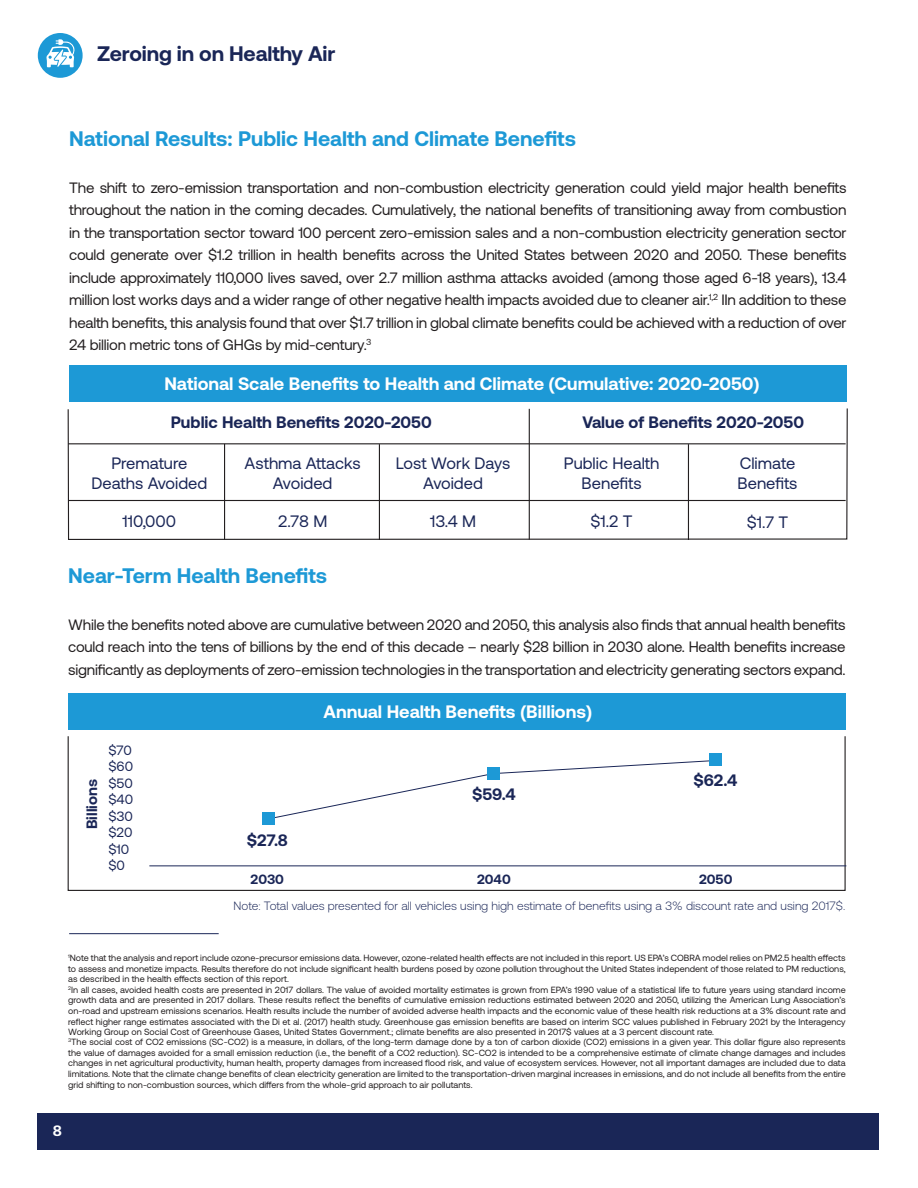
<style>
.page{position:relative;width:918px;height:1188px;background:#fff}
.page>*{position:absolute;margin:0;border:0;box-sizing:border-box;transform-origin:0 0}
.t1{font:700 21px "Aeonik";color:#1d99d6}
.t2{font:700 21px "Aeonik";letter-spacing:-.005em;color:#1a2657}
.t3{font:700 18px "Aeonik";color:#fff}
.t4{font:16.5px/19.8px "Aeonik";color:#1a2657;text-align:center}
.t5{font:700 16.5px "Aeonik";color:#1a2657}
.t6{font:15px/22.5px "Aeonik";letter-spacing:-.015em;color:#231f20;text-align:justify}
.t7{font:700 15px "Aeonik";color:#1a2657}
.t8{font:700 15px "Aeonik";color:#fff}
.t9{font:13.5px/16.5px "Aeonik";color:#1a2657}
.t10{font:700 13.5px "Aeonik";color:#1a2657}
.t11{font:300 12px "Aeonik";color:#1a2657}
.t12{font:9px/10.5px "Aeonik";color:#231f20}
</style>
<div class="page">
<svg style="left:275px;top:760px;width:434px;height:58px"></svg>
<div style="left:38px;top:1113px;width:841px;height:37px;background:#1a2657"></div>
<div style="left:69px;top:365px;width:777px;height:37px;background:#1d99d6"></div>
<svg style="left:67px;top:408px;width:781px;height:132px"></svg>
<hr style="left:529px;top:409px;width:1px;height:131px;background:#231f20">
<hr style="left:68px;top:443px;width:778px;height:1px;background:#231f20">
<hr style="left:68px;top:500px;width:778px;height:1px;background:#231f20">
<hr style="left:224px;top:444px;width:1px;height:96px;background:#231f20">
<hr style="left:379px;top:444px;width:1px;height:96px;background:#231f20">
<hr style="left:688px;top:444px;width:1px;height:96px;background:#231f20">
<hr style="left:69px;top:933px;width:150px;height:1px;background:#1a2657">
<div style="left:68px;top:736px;width:778px;height:155px;border:1px solid #231f20"></div>
<hr style="left:149px;top:865px;width:697px;height:1px;background:#1a2657">
<div style="left:262px;top:812px;width:13px;height:13px;background:#1d99d6"></div>
<div style="left:487px;top:767px;width:13px;height:13px;background:#1d99d6"></div>
<div style="left:709px;top:753px;width:13px;height:13px;background:#1d99d6"></div>
<div style="left:68px;top:693px;width:778px;height:37px;background:#1d99d6"></div>
<svg style="left:38px;top:33px;width:45px;height:45px"></svg>
<h1 class="t2" style="left:97px;top:42px;width:240px">Zeroing in on Healthy Air</h1>
<h1 class="t1" style="left:69px;top:127px;width:508px">National Results: Public Health and Climate Benefits</h1>
<p class="t6" style="left:69px;top:176px;width:779px">The shift to zero-emission transportation and non-combustion electricity generation could yield major health benefits throughout the nation in the coming decades. Cumulatively, the national benefits of transitioning away from combustion in the transportation sector toward 100 percent zero-emission sales and a non-combustion electricity generation sector could generate over $1.2 trillion in health benefits across the United States between 2020 and 2050. These benefits include approximately 110,000 lives saved, over 2.7 million asthma attacks avoided (among those aged 6-18 years), 13.4 million lost works days and a wider range of other negative health impacts avoided due to cleaner air.<sup>1,2</sup> IIn addition to these health benefits, this analysis found that over $1.7 trillion in global climate benefits could be achieved with a reduction of over 24 billion metric tons of GHGs by mid-century.<sup>3</sup></p>
<h2 class="t3" style="left:164px;top:373px;width:597px">National Scale Benefits to Health and Climate (Cumulative: 2020-2050)</h2>
<h3 class="t5" style="left:171px;top:413px;width:263px">Public Health Benefits 2020-2050</h3>
<h3 class="t5" style="left:582px;top:413px;width:223px">Value of Benefits 2020-2050</h3>
<h3 class="t4" style="left:91px;top:454px;width:117px">Premature<br>Deaths Avoided</h3>
<h3 class="t4" style="left:123px;top:511px;width:55px">110,000</h3>
<h3 class="t4" style="left:564px;top:454px;width:97px">Public Health<br>Benefits</h3>
<h3 class="t4" style="left:591px;top:511px;width:44px">$1.2 T</h3>
<h3 class="t4" style="left:738px;top:454px;width:61px;text-align:left">Climate<br>Benefits</h3>
<h3 class="t4" style="left:747px;top:513px;width:43px">$1.7 T</h3>
<h3 class="t4" style="left:245px;top:454px;width:118px">Asthma Attacks<br>Avoided</h3>
<h3 class="t4" style="left:278px;top:511px;width:51px">2.78 M</h3>
<h3 class="t4" style="left:396px;top:454px;width:116px">Lost Work Days<br>Avoided</h3>
<h3 class="t4" style="left:430px;top:511px;width:48px">13.4 M</h3>
<h1 class="t1" style="left:68px;top:564px;width:261px">Near-Term Health Benefits</h1>
<p class="t6" style="left:68px;top:614px;width:779px">While the benefits noted above are cumulative between 2020 and 2050, this analysis also finds that annual health benefits could reach into the tens of billions by the end of this decade – nearly $28 billion in 2030 alone. Health benefits increase significantly as deployments of zero-emission technologies in the transportation and electricity generating sectors expand.</p>
<h3 class="t7" style="left:83px;top:829px;width:51px;rotate:-90deg">Billions</h3>
<h3 class="t9" style="left:108px;top:742px;width:26px">$70 $60 $50 $40 $30 $20 $10 $0</h3>
<h3 class="t5" style="left:247px;top:830px;width:43px">$27.8</h3>
<h2 class="t3" style="left:324px;top:701px;width:270px">Annual Health Benefits (Billions)</h2>
<h3 class="t5" style="left:472px;top:785px;width:45px">$59.4</h3>
<h3 class="t5" style="left:694px;top:770px;width:45px">$62.4</h3>
<h3 class="t10" style="left:251px;top:871px;width:35px">2030</h3>
<h3 class="t10" style="left:477px;top:871px;width:35px">2040</h3>
<h3 class="t10" style="left:699px;top:871px;width:35px">2050</h3>
<h3 class="t11" style="left:234px;top:899px;width:613px">Note: Total values presented for all vehicles using high estimate of benefits using a 3% discount rate and using 2017$.</h3>
<p class="t12" style="left:68px;top:953px;width:779px"><sup>1</sup>Note that the analysis and report include ozone-precursor emissions data. However, ozone-related health effects are not included in this report. US EPA’s COBRA model relies on PM2.5 health effects to assess and monetize impacts. Results therefore do not include significant health burdens posed by ozone pollution throughout the United States independent of those related to PM reductions, as described in the health effects section of this report.<br><sup>2</sup>In all cases, avoided health costs are presented in 2017 dollars. The value of avoided mortality estimates is grown from EPA’s 1990 value of a statistical life to future years using standard income growth data and are presented in 2017 dollars. These results reflect the benefits of cumulative emission reductions estimated between 2020 and 2050, utilizing the American Lung Association’s on-road and upstream emissions scenarios. Health results include the number of avoided adverse health impacts and the economic value of these health risk reductions at a 3% discount rate and reflect higher range estimates associated with the Di et al. (2017) health study. Greenhouse gas emission benefits are based on interim SCC values published in February 2021 by the Interagency Working Group on Social Cost of Greenhouse Gases, United States Government.; climate benefits are also presented in 2017$ values at a 3 percent discount rate.<br><sup>3</sup>The social cost of CO2 emissions (SC-CO2) is a measure, in dollars, of the long-term damage done by a ton of carbon dioxide (CO2) emissions in a given year. This dollar figure also represents the value of damages avoided for a small emission reduction (i.e., the benefit of a CO2 reduction). SC-CO2 is intended to be a comprehensive estimate of climate change damages and includes changes in net agricultural productivity, human health, property damages from increased flood risk, and value of ecosystem services. However, not all important damages are included due to data limitations. Note that the climate change benefits of clean electricity generation are limited to the transportation-driven marginal increases in emissions, and do not include all benefits from the entire grid shifting to non-combustion sources, which differs from the whole-grid approach to air pollutants.</p>
<h3 class="t8" style="left:53px;top:1123px;width:11px">8</h3>
</div>
